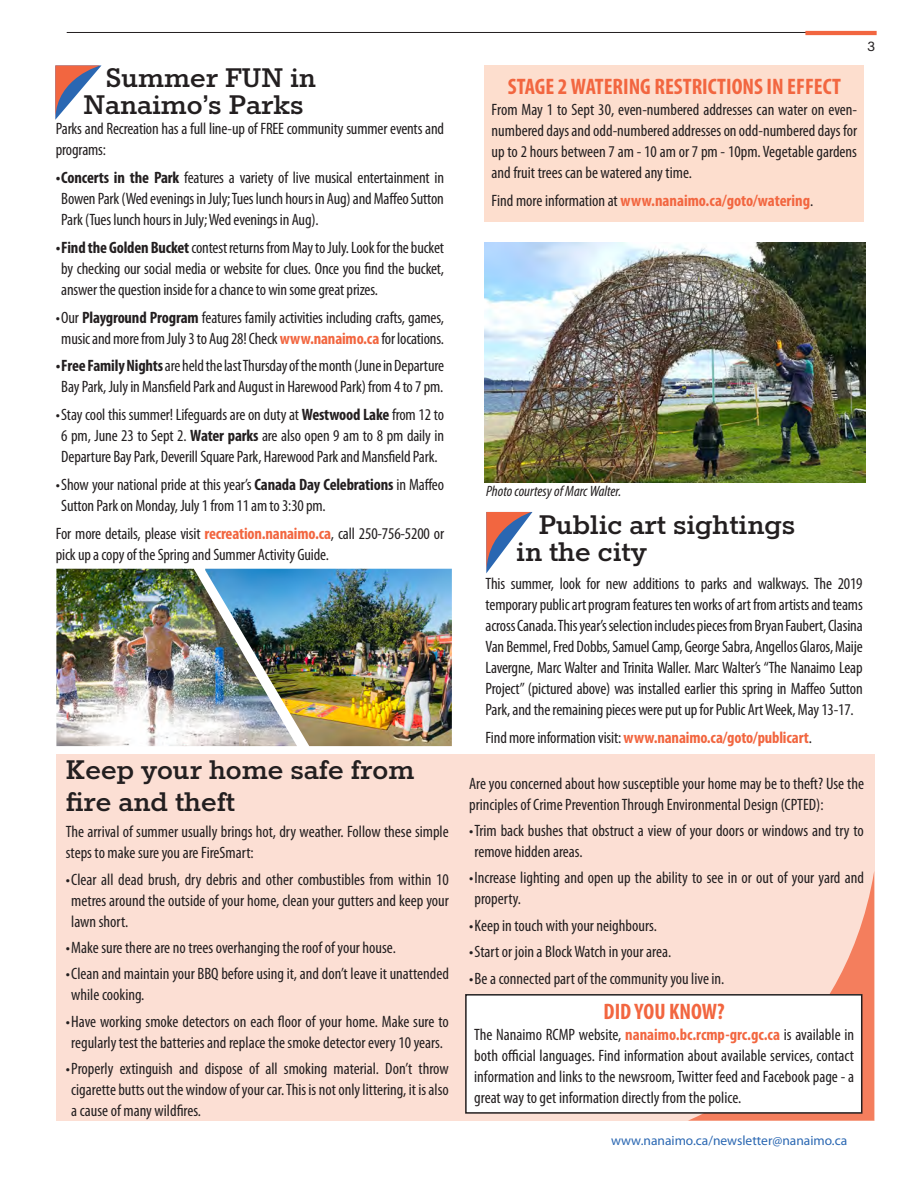
<style>
.page{position:relative;width:918px;height:1188px;background:#fff}
.page>*{position:absolute;margin:0;border:0;box-sizing:border-box;transform-origin:0 0}
.Heading_1{font:700 31.5px/27px "Rokkitt";color:#231f20}
.Bullets{font:700 condensed 22.5px "Myriad Pro";color:#f26640}
.Body_Text{font:condensed 16.5px/21px "Myriad Pro";letter-spacing:-.01em;color:#231f20}
.Bullets-2{font:condensed 16.5px/21px "Myriad Pro";color:#231f20;text-align:justify}
.Box_List_Blue{font:condensed 16.5px/21px "Myriad Pro";color:#231f20}
.Body_Text-2{font:700 condensed 16.5px "Myriad Pro";letter-spacing:-.01em;color:#f26640}
.Bullets-3{font:700 condensed 16.5px "Myriad Pro";color:#f26640}
.t1{font:16.5px "Rokkitt";color:#231f20}
.Bullets-4{font:italic condensed 15px "Myriad Pro";color:#231f20}
.t2{font:13.5px "Myriad Pro";color:#2a67b2}
.s1{font-weight:700}
.s2{font-weight:700;color:#f26640}
.s3{font-weight:400;color:#231f20}
</style>
<div class="page">
<img style="left:56px;top:569px;width:149px;height:177px">
<img style="left:205px;top:569px;width:247px;height:177px">
<hr style="left:67px;top:32px;width:744px;height:1px;background:#231f20">
<hr style="left:805px;top:31px;width:72px;height:4px;background:#f26640">
<div style="left:56px;top:754px;width:818px;height:367px;background:#fcdfd4"></div>
<svg style="left:55px;top:65px;width:46px;height:55px"></svg>
<svg style="left:688px;top:873px;width:186px;height:248px"></svg>
<div style="left:484px;top:65px;width:380px;height:157px;background:#fddece"></div>
<img style="left:484px;top:243px;width:381px;height:239px">
<div style="left:466px;top:995px;width:396px;height:118px;background:#fff"></div>
<div style="left:465px;top:994px;width:397px;height:120px;border:2px solid #231f20"></div>
<svg style="left:486px;top:512px;width:46px;height:61px"></svg>
<p class="Heading_1" style="left:83px;top:65px;width:234px;text-indent:22px">Summer FUN in<br>Nanaimo’s Parks</p>
<p class="Body_Text" style="left:56px;top:118px;width:390px">Parks and Recreation has a full line-up of FREE community summer events and programs:</p>
<p class="Body_Text" style="left:61px;top:167px;width:384px;text-align:justify;text-indent:-5px"><span class="s1">• Concerts in the Park</span> features a variety of live musical entertainment in Bowen Park (Wed evenings in July; Tues lunch hours in Aug) and Maffeo Sutton Park (Tues lunch hours in July; Wed evenings in Aug).</p>
<p class="Body_Text" style="left:61px;top:237px;width:384px;text-align:justify;text-indent:-5px"><span class="s1">• Find the Golden Bucket</span> contest returns from May to July. Look for the bucket by checking our social media or website for clues. Once you find the bucket, answer the question inside for a chance to win some great prizes.</p>
<p class="Body_Text" style="left:56px;top:307px;width:390px;text-align:center">• Our <span class="s1">Playground Program</span> features family activities including crafts, games, music and more from July 3 to Aug 28! Check <span class="s2">www.nanaimo.ca</span> for locations.</p>
<p class="Body_Text" style="left:56px;top:355px;width:390px;text-align:center"><span class="s1">• Free Family Nights</span> are held the last Thursday of the month (June in Departure<br>Bay Park, July in Mansfield Park and August in Harewood Park) from 4 to 7 pm.</p>
<p class="Body_Text" style="left:56px;top:404px;width:390px;text-align:center">• Stay cool this summer! Lifeguards are on duty at <span class="s1">Westwood Lake</span> from 12 to<br>6 pm, June 23 to Sept 2. <span class="s1">Water parks</span> are also open 9 am to 8 pm daily in<br>Departure Bay Park, Deverill Square Park, Harewood Park and Mansfield Park.</p>
<p class="Body_Text" style="left:61px;top:474px;width:384px;text-indent:-5px">• Show your national pride at this year’s <span class="s1">Canada Day Celebrations</span> in Maffeo<br>Sutton Park on Monday, July 1 from 11 am to 3:30 pm.</p>
<p class="Body_Text" style="left:56px;top:523px;width:390px">For more details, please visit <span class="s2">recreation.nanaimo.ca</span>, call 250-756-5200 or pick up a copy of the Spring and Summer Activity Guide.</p>
<p class="Heading_1" style="left:66px;top:756px;width:350px;line-height:31.5px">Keep your home safe from fire and theft</p>
<p class="Box_List_Blue" style="left:66px;top:821px;width:384px">The arrival of summer usually brings hot, dry weather. Follow these simple steps to make sure you are FireSmart:</p>
<p class="Body_Text" style="left:71px;top:868px;width:379px;text-align:justify;text-indent:-5px">• Clear all dead brush, dry debris and other combustibles from within 10 metres around the outside of your home, clean your gutters and keep your lawn short.</p>
<p class="Body_Text" style="left:66px;top:937px;width:332px">• Make sure there are no trees overhanging the roof of your house.</p>
<p class="Body_Text" style="left:71px;top:963px;width:379px;text-indent:-5px">• Clean and maintain your BBQ before using it, and don’t leave it unattended while cooking.</p>
<p class="Body_Text" style="left:66px;top:1011px;width:384px;text-align:center">• Have working smoke detectors on each floor of your home. Make sure to regularly test the batteries and replace the smoke detector every 10 years.</p>
<p class="Body_Text" style="left:71px;top:1058px;width:379px;text-align:justify;text-indent:-5px">• Properly extinguish and dispose of all smoking material. Don’t throw cigarette butts out the window of your car. This is not only littering, it is also a cause of many wildfires.</p>
<p class="t1" style="left:867px;top:39px;width:9px">3</p>
<p class="Bullets" style="left:508px;top:72px;width:335px">STAGE 2 WATERING RESTRICTIONS IN EFFECT</p>
<p class="Bullets-2" style="left:492px;top:99px;width:367px">From May 1 to Sept 30, even-numbered addresses can water on even&shy;numbered days and odd-numbered addresses on odd-numbered days for up to 2 hours between 7 am - 10 am or 7 pm - 10pm. Vegetable gardens and fruit trees can be watered any time.</p>
<p class="Bullets-3" style="left:492px;top:190px;width:323px"><span class="s3">Find more information at</span> www.nanaimo.ca/goto/watering<span class="s3">.</span></p>
<p class="Bullets-4" style="left:486px;top:482px;width:137px">Photo courtesy of Marc Walter.</p>
<p class="Heading_1" style="left:539px;top:512px;width:258px">Public art sightings</p>
<p class="Heading_1" style="left:516px;top:539px;width:132px">in the city</p>
<p class="Body_Text" style="left:486px;top:573px;width:379px;text-align:justify">This summer, look for new additions to parks and walkways. The 2019 temporary public art program features ten works of art from artists and teams across Canada. This year’s selection includes pieces from Bryan Faubert, Clasina Van Bemmel, Fred Dobbs, Samuel Camp, George Sabra, Angellos Glaros, Maije Lavergne, Marc Walter and Trinita Waller. Marc Walter’s “The Nanaimo Leap Project” (pictured above) was installed earlier this spring in Maffeo Sutton Park, and the remaining pieces were put up for Public Art Week, May 13-17.</p>
<p class="Body_Text-2" style="left:486px;top:727px;width:328px"><span class="s3">Find more information visit:</span> www.nanaimo.ca/goto/publicart<span class="s3">.</span></p>
<p class="Box_List_Blue" style="left:469px;top:772px;width:396px">Are you concerned about how susceptible your home may be to theft? Use the principles of Crime Prevention Through Environmental Design (CPTED):</p>
<p class="Body_Text" style="left:475px;top:820px;width:391px;text-indent:-5px">• Trim back bushes that obstruct a view of your doors or windows and try to remove hidden areas.</p>
<p class="Body_Text" style="left:475px;top:867px;width:391px;text-indent:-5px">• Increase lighting and open up the ability to see in or out of your yard and property.</p>
<p class="Body_Text" style="left:469px;top:915px;width:189px">• Keep in touch with your neighbours.</p>
<p class="Body_Text" style="left:469px;top:941px;width:204px">• Start or join a Block Watch in your area.</p>
<p class="Body_Text" style="left:469px;top:967px;width:257px">• Be a connected part of the community you live in.</p>
<p class="Bullets" style="left:604px;top:997px;width:123px">DID YOU KNOW?</p>
<p class="Bullets-2" style="left:474px;top:1023px;width:381px">The Nanaimo RCMP website, <span class="s2">nanaimo.bc.rcmp-grc.gc.ca</span> is available in both official languages. Find information about available services, contact information and links to the newsroom, Twitter feed and Facebook page - a great way to get information directly from the police.</p>
<p class="t2" style="left:611px;top:1132px;width:238px">www.nanaimo.ca/newsletter@nanaimo.ca</p>
</div>
